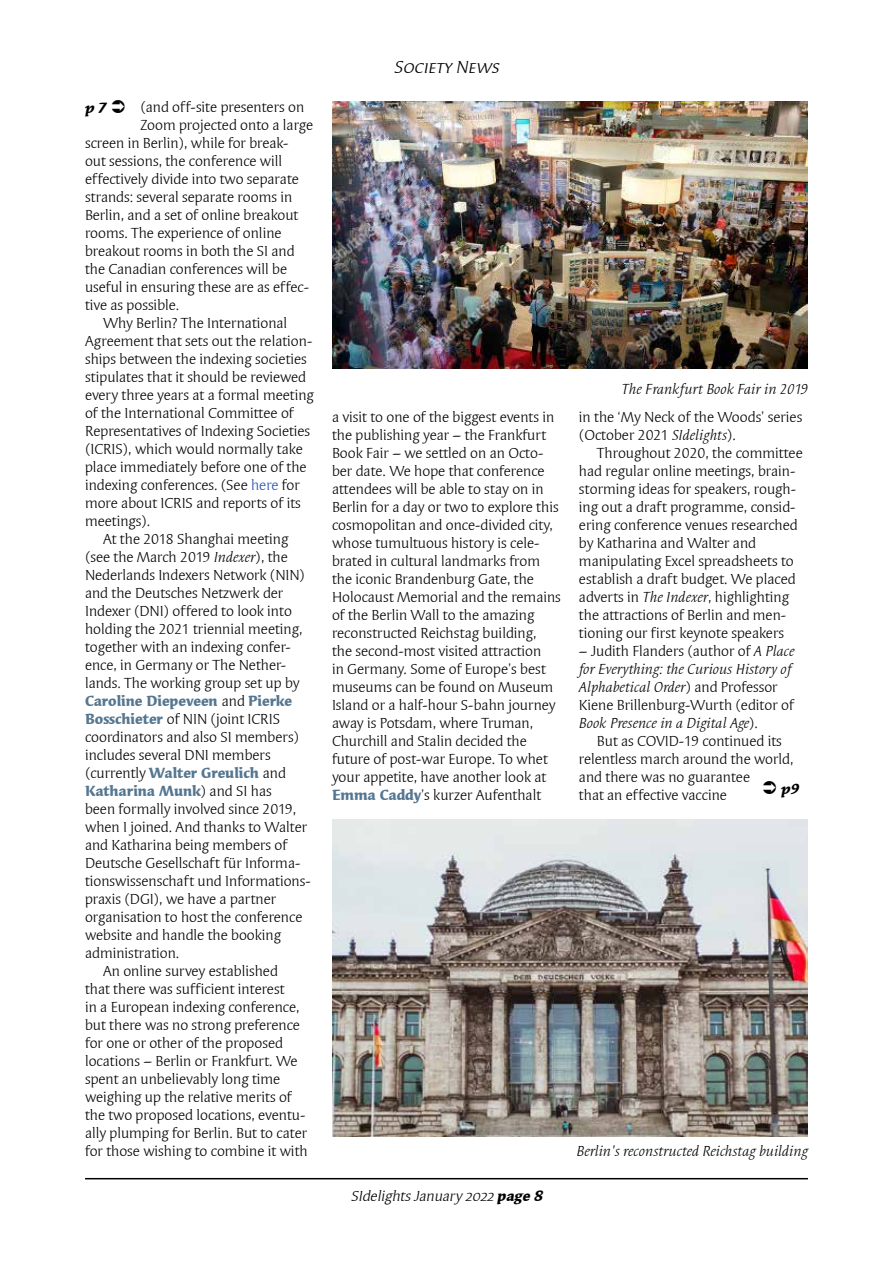
<style>
.page{position:relative;width:893px;height:1263px;background:#fff}
.page>*{position:absolute;margin:0;border:0;box-sizing:border-box;transform-origin:0 0}
.t1{font:italic 18px "Syndor SCITCTT Book";color:#000}
.t2{font:15px/18px "Syndor ITCTT Book";color:#000}
.t3{font:italic 15px/18px "Syndor ITCTT Book";color:#000}
.t4{font:15px/18px "Syndor ITCTT Bold";color:#557690}
.t5{font:italic 15px "Syndor OSITCTT Book";color:#000}
.t6{font:italic 15px "Syndor ITCTT Bold";color:#000}
.s1{color:#2850aa}
.s2{font-style:italic}
.s3{font-family:"Syndor ITCTT Book";color:#000}
.s4{font-family:"Syndor ITCTT Bold";color:#557690}
.s5{font-style:normal}
.s6{font-family:"Syndor OSITCTT Bold"}
</style>
<div class="page">
<hr style="left:85px;top:1178px;width:723px;height:1px;background:#000">
<img style="left:332px;top:820px;width:476px;height:316px">
<img style="left:332px;top:102px;width:476px;height:266px">
<p class="t2" style="left:140px;top:98px;width:165px">(and off-site presenters on</p>
<p class="t2" style="left:140px;top:116px;width:174px">Zoom projected onto a large</p>
<p class="t2" style="left:85px;top:134px;width:205px">screen in Berlin), while for break-</p>
<p class="t2" style="left:85px;top:152px;width:199px">out sessions, the conference will</p>
<p class="t2" style="left:85px;top:170px;width:215px">effectively divide into two separate</p>
<p class="t2" style="left:85px;top:188px;width:209px">strands: several separate rooms in</p>
<p class="t2" style="left:85px;top:206px;width:215px">Berlin, and a set of online breakout</p>
<p class="t2" style="left:85px;top:224px;width:198px">rooms. The experience of online</p>
<p class="t2" style="left:85px;top:242px;width:211px">breakout rooms in both the SI and</p>
<p class="t2" style="left:85px;top:260px;width:204px">the Canadian conferences will be</p>
<p class="t2" style="left:85px;top:278px;width:226px">useful in ensuring these are as effec-</p>
<p class="t2" style="left:85px;top:296px;width:96px">tive as possible.</p>
<p class="t2" style="left:103px;top:314px;width:186px">Why Berlin? The International</p>
<p class="t2" style="left:85px;top:332px;width:229px">Agreement that sets out the relation-</p>
<p class="t2" style="left:85px;top:350px;width:223px">ships between the indexing societies</p>
<p class="t2" style="left:85px;top:368px;width:223px">stipulates that it should be reviewed</p>
<p class="t2" style="left:85px;top:386px;width:230px">every three years at a formal meeting</p>
<p class="t2" style="left:85px;top:404px;width:210px">of the International Committee of</p>
<p class="t2" style="left:85px;top:422px;width:227px">Representatives of Indexing Societies</p>
<p class="t2" style="left:85px;top:440px;width:219px">(ICRIS), which would normally take</p>
<p class="t2" style="left:85px;top:458px;width:223px">place immediately before one of the</p>
<p class="t2" style="left:85px;top:476px;width:216px">indexing conferences. (See <span class="s1">here</span> for</p>
<p class="t2" style="left:85px;top:494px;width:217px">more about ICRIS and reports of its</p>
<p class="t2" style="left:85px;top:512px;width:67px">meetings).</p>
<p class="t2" style="left:103px;top:530px;width:187px">At the 2018 Shanghai meeting</p>
<p class="t2" style="left:85px;top:548px;width:204px">(see the March 2019 <span class="s2">Indexer</span>), the</p>
<p class="t2" style="left:85px;top:566px;width:221px">Nederlands Indexers Network (NIN)</p>
<p class="t2" style="left:85px;top:584px;width:200px">and the Deutsches Netzwerk der</p>
<p class="t2" style="left:85px;top:602px;width:208px">Indexer (DNI) offered to look into</p>
<p class="t2" style="left:85px;top:620px;width:219px">holding the 2021 triennial meeting,</p>
<p class="t2" style="left:85px;top:638px;width:207px">together with an indexing confer-</p>
<p class="t2" style="left:85px;top:656px;width:203px">ence, in Germany or The Nether-</p>
<p class="t2" style="left:85px;top:674px;width:216px">lands. The working group set up by</p>
<p class="t4" style="left:85px;top:692px;width:209px">Caroline Diepeveen <span class="s3">and</span> Pierke</p>
<p class="t2" style="left:85px;top:710px;width:216px"><span class="s4">Bosschieter</span> of NIN (joint ICRIS coordinators and also SI members) includes several DNI members</p>
<p class="t4" style="left:85px;top:764px;width:202px"><span class="s3">(currently</span> Walter Greulich <span class="s3">and<br></span>Katharina Munk<span class="s3">) and SI has</span></p>
<p class="t2" style="left:85px;top:800px;width:213px">been formally involved since 2019,</p>
<p class="t2" style="left:85px;top:818px;width:224px">when I joined. And thanks to Walter</p>
<p class="t2" style="left:85px;top:836px;width:204px">and Katharina being members of</p>
<p class="t2" style="left:85px;top:854px;width:217px">Deutsche Gesellschaft für Informa-</p>
<p class="t2" style="left:85px;top:872px;width:227px">tionswissenschaft und Informations-</p>
<p class="t2" style="left:85px;top:890px;width:193px">praxis (DGI), we have a partner</p>
<p class="t2" style="left:85px;top:908px;width:219px">organisation to host the conference</p>
<p class="t2" style="left:85px;top:926px;width:198px">website and handle the booking</p>
<p class="t2" style="left:85px;top:944px;width:96px">administration.</p>
<p class="t2" style="left:103px;top:962px;width:176px">An online survey established</p>
<p class="t2" style="left:85px;top:980px;width:201px">that there was sufficient interest</p>
<p class="t2" style="left:85px;top:998px;width:216px">in a European indexing conference,</p>
<p class="t2" style="left:85px;top:1016px;width:216px">but there was no strong preference</p>
<p class="t2" style="left:85px;top:1034px;width:199px">for one or other of the proposed</p>
<p class="t2" style="left:85px;top:1052px;width:214px">locations – Berlin or Frankfurt. We</p>
<p class="t2" style="left:85px;top:1070px;width:197px">spent an unbelievably long time</p>
<p class="t2" style="left:85px;top:1088px;width:208px">weighing up the relative merits of</p>
<p class="t2" style="left:85px;top:1106px;width:222px">the two proposed locations, eventu-</p>
<p class="t2" style="left:85px;top:1124px;width:224px">ally plumping for Berlin. But to cater</p>
<p class="t2" style="left:85px;top:1142px;width:224px">for those wishing to combine it with</p>
<p class="t6" style="left:85px;top:99px;width:23px">p 7</p>
<p class="t1" style="left:394px;top:57px;width:110px">Society News</p>
<p class="t3" style="left:621px;top:380px;width:188px">The Frankfurt Book Fair in 2019</p>
<p class="t2" style="left:332px;top:408px;width:230px">a visit to one of the biggest events in the publishing year – the Frankfurt Book Fair – we settled on an Octo&shy;ber date. We hope that conference attendees will be able to stay on in Berlin for a day or two to explore this cosmopolitan and once-divided city, whose tumultuous history is cele&shy;brated in cultural landmarks from the iconic Brandenburg Gate, the Holocaust Memorial and the remains of the Berlin Wall to the amazing reconstructed Reichstag building,<br>the second-most visited attraction<br>in Germany. Some of Europe’s best museums can be found on Museum Island or a half-hour S-bahn journey away is Potsdam, where Truman, Churchill and Stalin decided the future of post-war Europe. To whet your appetite, have another look at <span class="s4">Emma Caddy</span>’s kurzer Aufenthalt</p>
<p class="t2" style="left:579px;top:408px;width:225px">in the ‘My Neck of the Woods’ series (October 2021 <span class="s2">SIdelights</span>).</p>
<p class="t2" style="left:579px;top:444px;width:225px;text-indent:18px">Throughout 2020, the committee had regular online meetings, brain&shy;storming ideas for speakers, rough&shy;ing out a draft programme, consid&shy;ering conference venues researched by Katharina and Walter and manipulating Excel spreadsheets to establish a draft budget. We placed adverts in <span class="s2">The Indexer</span>, highlighting the attractions of Berlin and men&shy;tioning our first keynote speakers</p>
<p class="t3" style="left:579px;top:642px;width:217px"><span class="s5">– Judith Flanders (author of</span> A Place for Everything: the Curious History of Alphabetical Order<span class="s5">) and Professor Kiene Brillenburg--Wurth (editor of </span>Book Presence in a Digital Age<span class="s5">).</span></p>
<p class="t2" style="left:579px;top:732px;width:216px;text-indent:18px">But as COVID-19 continued its relentless march around the world, and there was no guarantee<br>that an effective vaccine</p>
<p class="t6" style="left:781px;top:780px;width:20px">p9</p>
<p class="t5" style="left:351px;top:1188px;width:196px">SIdelights January 2022 <span class="s6">page 8</span></p>
<p class="t3" style="left:576px;top:1142px;width:233px">Berlin’s reconstructed Reichstag building</p>
</div>
